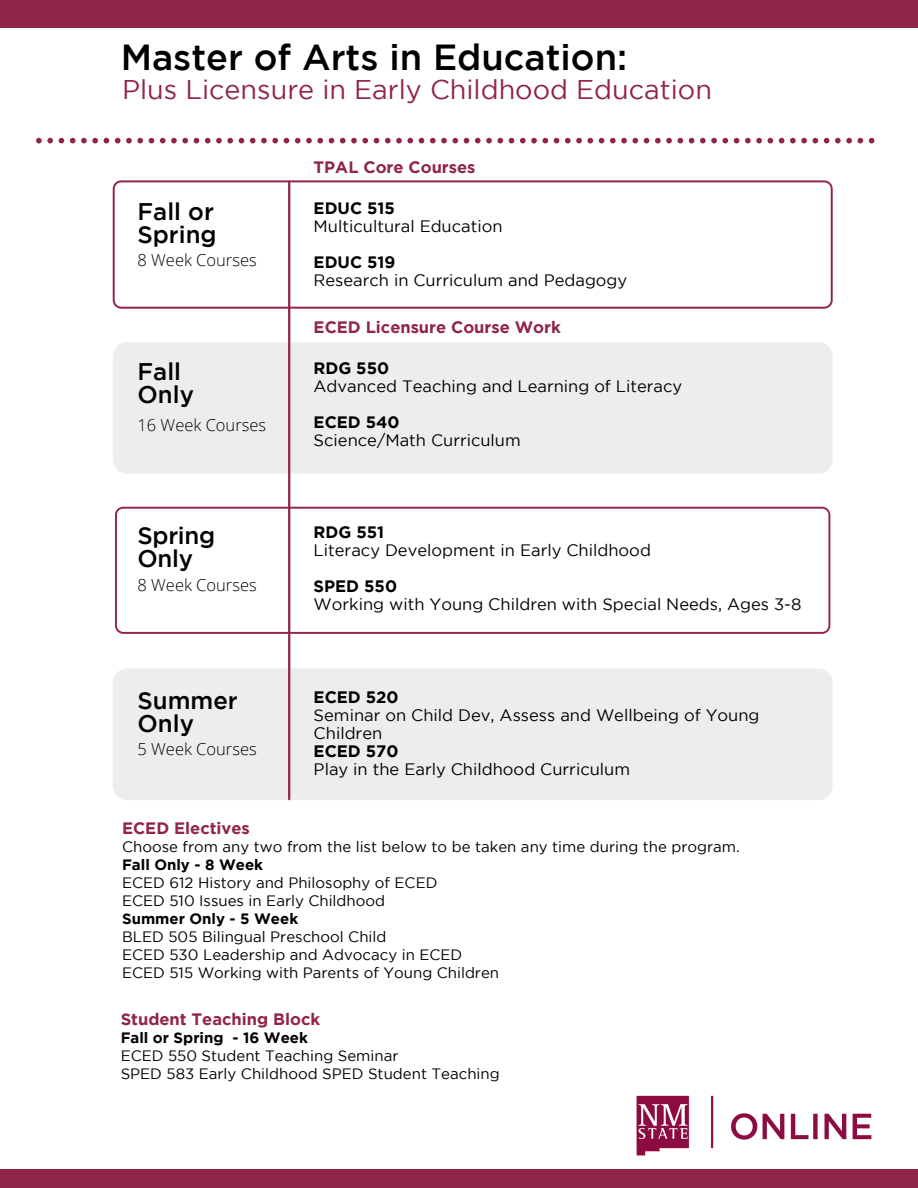
<style>
.page{position:relative;width:918px;height:1188px;background:#91244b}
.page>*{position:absolute;margin:0;border:0;box-sizing:border-box;transform-origin:0 0}
.t1{font:500 36.15px "Gotham";color:#000}
.t2{font:27px "Gotham";color:#91244b}
.t3{font:500 24px/22.5px "Gotham";color:#000}
.t4{font:16.5px/18px "Gotham";color:#000}
.t5{font:700 16.5px "Gotham";color:#91244b}
.t6{font:700 16.5px "Gotham";color:#000}
.t7{font:300 16.5px "Open Sans";color:#000}
.t8{font:15px "Gotham";color:#000}
.t9{font:700 15px "Gotham";color:#000}
</style>
<div class="page">
<div style="left:0;top:28px;width:918px;height:1141px;background:#fff"></div>
<div style="left:113px;top:668px;width:720px;height:132px;background:#ededed;border-radius:14px"></div>
<svg style="left:115px;top:507px;width:715px;height:127px"></svg>
<svg style="left:113px;top:180px;width:720px;height:129px"></svg>
<div style="left:113px;top:342px;width:720px;height:132px;background:#ededed;border-radius:14px"></div>
<svg style="left:36px;top:138px;width:838px;height:5px"></svg>
<hr style="left:288px;top:182px;width:2px;height:617px;background:#91244b">
<img style="left:636px;top:1095px;width:236px;height:61px">
<p class="t1" style="left:121px;top:44px;width:508px">Master of Arts in Education:</p>
<p class="t2" style="left:122px;top:79px;width:591px">Plus Licensure in Early Childhood Education</p>
<p class="t3" style="left:138px;top:202px;width:81px">Fall or<br>Spring</p>
<p class="t7" style="left:138px;top:249px;width:121px">8 Week Courses</p>
<p class="t3" style="left:138px;top:362px;width:45px">Fall</p>
<p class="t3" style="left:138px;top:385px;width:58px">Only</p>
<p class="t7" style="left:138px;top:413px;width:130px">16 Week Courses</p>
<p class="t3" style="left:138px;top:526px;width:79px">Spring</p>
<p class="t3" style="left:138px;top:549px;width:57px">Only</p>
<p class="t7" style="left:138px;top:573px;width:121px">8 Week Courses</p>
<p class="t3" style="left:138px;top:691px;width:102px">Summer<br>Only</p>
<p class="t7" style="left:138px;top:738px;width:121px">5 Week Courses</p>
<p class="t5" style="left:314px;top:161px;width:163px">TPAL Core Courses</p>
<p class="t6" style="left:314px;top:202px;width:83px">EDUC 515</p>
<p class="t4" style="left:314px;top:218px;width:190px">Multicultural Education</p>
<p class="t6" style="left:314px;top:256px;width:83px">EDUC 519</p>
<p class="t4" style="left:314px;top:272px;width:315px">Research in Curriculum and Pedagogy</p>
<p class="t5" style="left:314px;top:321px;width:249px">ECED Licensure Course Work</p>
<p class="t6" style="left:314px;top:362px;width:77px">RDG 550</p>
<p class="t4" style="left:314px;top:378px;width:370px">Advanced Teaching and Learning of Literacy</p>
<p class="t6" style="left:314px;top:416px;width:87px">ECED 540</p>
<p class="t4" style="left:314px;top:432px;width:209px">Science/Math Curriculum</p>
<p class="t6" style="left:314px;top:526px;width:72px">RDG 551</p>
<p class="t4" style="left:314px;top:542px;width:339px">Literacy Development in Early Childhood</p>
<p class="t6" style="left:314px;top:580px;width:85px">SPED 550</p>
<p class="t4" style="left:314px;top:596px;width:489px">Working with Young Children with Special Needs, Ages 3-8</p>
<p class="t6" style="left:314px;top:691px;width:86px">ECED 520</p>
<p class="t4" style="left:314px;top:707px;width:447px">Seminar on Child Dev, Assess and Wellbeing of Young<br>Children</p>
<p class="t6" style="left:314px;top:745px;width:86px">ECED 570</p>
<p class="t4" style="left:314px;top:761px;width:318px">Play in the Early Childhood Curriculum</p>
<p class="t5" style="left:122px;top:822px;width:129px">ECED Electives</p>
<p class="t8" style="left:122px;top:841px;width:619px">Choose from any two from the list below to be taken any time during the program.</p>
<p class="t9" style="left:122px;top:859px;width:143px">Fall Only - 8 Week</p>
<p class="t8" style="left:122px;top:877px;width:317px">ECED 612 History and Philosophy of ECED</p>
<p class="t8" style="left:122px;top:895px;width:265px">ECED 510 Issues in Early Childhood</p>
<p class="t9" style="left:122px;top:913px;width:178px">Summer Only - 5 Week</p>
<p class="t8" style="left:122px;top:931px;width:266px">BLED 505 Bilingual Preschool Child</p>
<p class="t8" style="left:122px;top:949px;width:342px">ECED 530 Leadership and Advocacy in ECED</p>
<p class="t8" style="left:122px;top:967px;width:379px">ECED 515 Working with Parents of Young Children</p>
<p class="t5" style="left:121px;top:1013px;width:201px">Student Teaching Block</p>
<p class="t9" style="left:121px;top:1032px;width:189px">Fall or Spring - 16 Week</p>
<p class="t8" style="left:121px;top:1050px;width:279px">ECED 550 Student Teaching Seminar</p>
<p class="t8" style="left:121px;top:1068px;width:381px">SPED 583 Early Childhood SPED Student Teaching</p>
</div>
